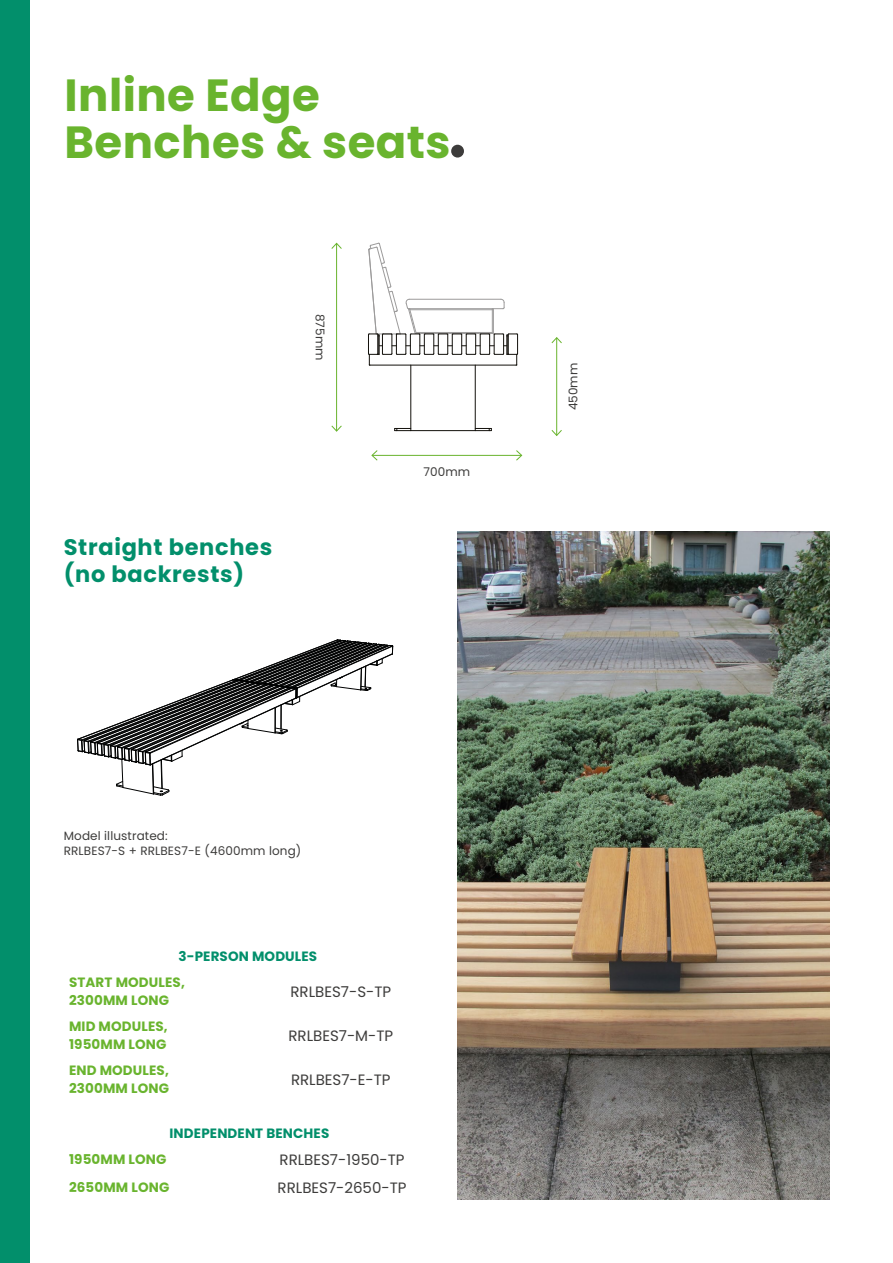
<style>
.page{position:relative;width:893px;height:1263px;background:#fff}
.page>*{position:absolute;margin:0;border:0;box-sizing:border-box;transform-origin:0 0}
.t1{font:700 45px/46.5px "Poppins";letter-spacing:.01em;color:#69b42e}
.t2{font:700 22.5px/27px "Poppins";letter-spacing:.03em;color:#028f6b}
.t3{font:15px "Poppins";color:#3d3c3b}
.t4{font:700 13.5px/18px "Poppins";letter-spacing:.01em;color:#69b42e}
.t5{font:700 13.5px "Poppins";letter-spacing:.01em;color:#028f6b}
.t6{font:12px/15px "Poppins";letter-spacing:.01em;color:#3d3c3b}
</style>
<div class="page">
<div style="left:0;top:0;width:30px;height:1263px;background:#028f6b"></div>
<div style="left:451px;top:145px;width:13px;height:13px;background:#3d3c3b;border-radius:50%"></div>
<hr style="left:410px;top:365px;width:1px;height:66px;background:#12100b">
<hr style="left:411px;top:430px;width:64px;height:1px;background:#12100b">
<hr style="left:475px;top:365px;width:1px;height:66px;background:#12100b">
<svg style="left:475px;top:428px;width:17px;height:3px"></svg>
<svg style="left:394px;top:428px;width:17px;height:3px"></svg>
<svg style="left:368px;top:242px;width:150px;height:124px"></svg>
<hr style="left:556px;top:338px;width:1px;height:97px;background:#69b42e">
<svg style="left:551px;top:429px;width:11px;height:7px"></svg>
<svg style="left:551px;top:337px;width:11px;height:7px"></svg>
<hr style="left:372px;top:455px;width:150px;height:1px;background:#69b42e">
<svg style="left:371px;top:450px;width:7px;height:11px"></svg>
<svg style="left:515px;top:450px;width:8px;height:11px"></svg>
<hr style="left:336px;top:243px;width:1px;height:188px;background:#69b42e">
<svg style="left:331px;top:242px;width:11px;height:8px"></svg>
<svg style="left:331px;top:425px;width:11px;height:7px"></svg>
<svg style="left:77px;top:640px;width:316px;height:156px"></svg>
<img style="left:457px;top:531px;width:372px;height:668px">
<h1 class="t1" style="left:65px;top:72px;width:388px">Inline Edge<br>Benches &amp; seats</h1>
<p class="t6" style="left:327px;top:314px;width:48px;rotate:90deg">875mm</p>
<h2 class="t2" style="left:64px;top:534px;width:210px">Straight benches (no backrests)</h2>
<p class="t6" style="left:423px;top:465px;width:48px">700mm</p>
<p class="t6" style="left:64px;top:828px;width:239px">Model illustrated:<br>RRLBES7-S + RRLBES7-E (4600mm long)</p>
<p class="t5" style="left:178px;top:948px;width:140px">3-PERSON MODULES</p>
<p class="t4" style="left:69px;top:973px;width:117px">START MODULES,<br>2300MM LONG</p>
<p class="t3" style="left:290px;top:983px;width:102px">RRLBES7-S-TP</p>
<p class="t4" style="left:69px;top:1017px;width:100px">MID MODULES,<br>1950MM LONG</p>
<p class="t3" style="left:288px;top:1027px;width:106px">RRLBES7-M-TP</p>
<p class="t4" style="left:69px;top:1062px;width:101px">END MODULES,<br>2300MM LONG</p>
<p class="t3" style="left:291px;top:1071px;width:101px">RRLBES7-E-TP</p>
<p class="t5" style="left:170px;top:1125px;width:161px">INDEPENDENT BENCHES</p>
<p class="t4" style="left:69px;top:1150px;width:99px">1950MM LONG</p>
<p class="t3" style="left:280px;top:1151px;width:127px">RRLBES7-1950-TP</p>
<p class="t4" style="left:69px;top:1178px;width:102px">2650MM LONG</p>
<p class="t3" style="left:278px;top:1179px;width:130px">RRLBES7-2650-TP</p>
<p class="t6" style="left:566px;top:410px;width:49px;rotate:-90deg">450mm</p>
</div>
